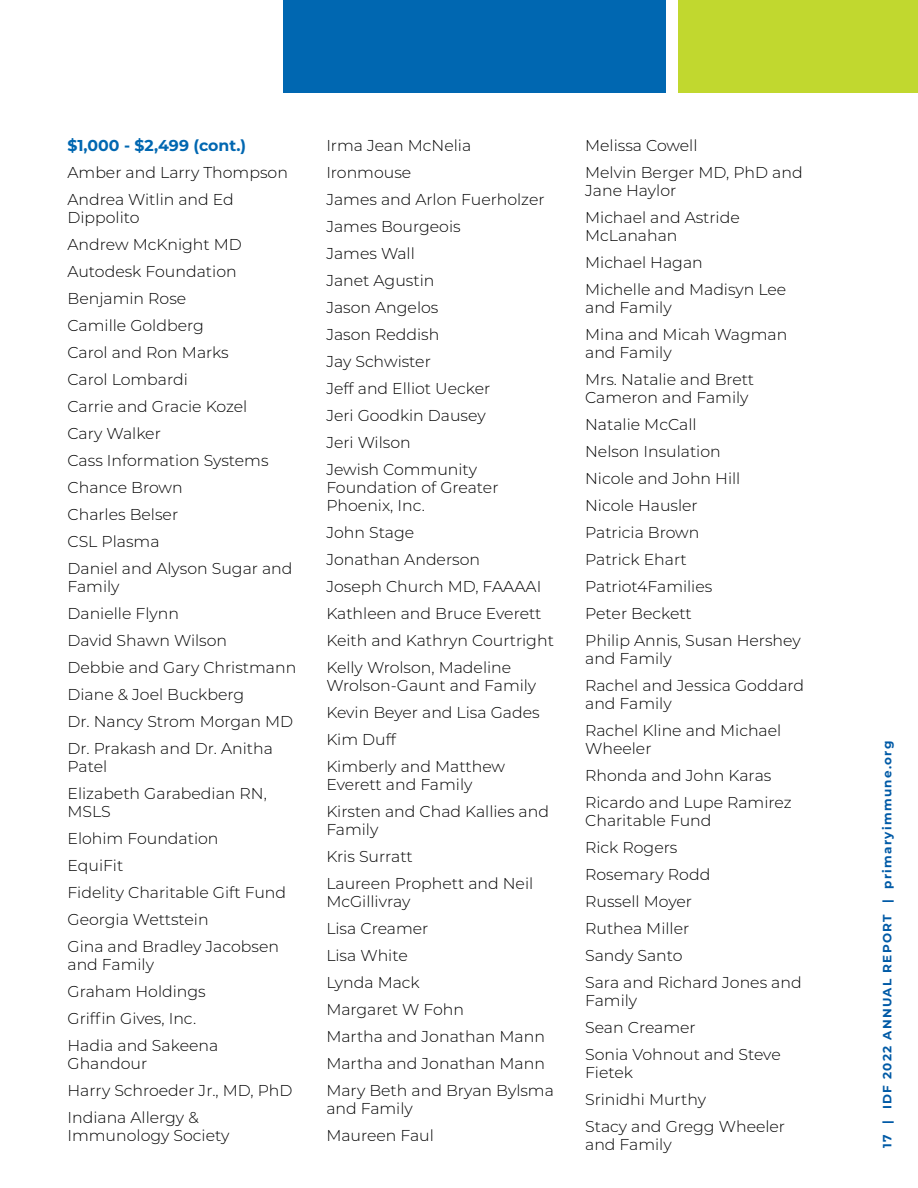
<style>
.page{position:relative;width:918px;height:1188px;background:#fff}
.page>*{position:absolute;margin:0;border:0;box-sizing:border-box;transform-origin:0 0}
.t1{font:300 15.75px/27px "Montserrat";color:#000}
.t2{font:700 15.75px "Montserrat";color:#0067b1}
.t3{font:700 12px "Montserrat";letter-spacing:.11em;color:#005aa6}
</style>
<div class="page">
<div style="left:678px;top:0;width:240px;height:93px;background:#c1d82f"></div>
<div style="left:283px;top:0;width:383px;height:93px;background:#0067b1"></div>
<p class="t2" style="left:68px;top:134px;width:180px">$1,000 - $2,499 (cont.)</p>
<p class="t1" style="left:68px;top:159px;width:222px">Amber and Larry Thompson<br>Andrea Witlin and Ed</p>
<p class="t1" style="left:68px;top:204px;width:227px">Dippolito<br>Andrew McKnight MD<br>Autodesk Foundation<br>Benjamin Rose<br>Camille Goldberg<br>Carol and Ron Marks<br>Carol Lombardi<br>Carrie and Gracie Kozel<br>Cary Walker<br>Cass Information Systems<br>Chance Brown<br>Charles Belser<br>CSL Plasma<br>Daniel and Alyson Sugar and</p>
<p class="t1" style="left:68px;top:573px;width:230px">Family<br>Danielle Flynn<br>David Shawn Wilson<br>Debbie and Gary Christmann<br>Diane &amp; Joel Buckberg<br>Dr. Nancy Strom Morgan MD<br>Dr. Prakash and Dr. Anitha</p>
<p class="t1" style="left:68px;top:753px;width:201px">Patel<br>Elizabeth Garabedian RN,</p>
<p class="t1" style="left:68px;top:798px;width:220px">MSLS<br>Elohim Foundation<br>EquiFit<br>Fidelity Charitable Gift Fund<br>Georgia Wettstein<br>Gina and Bradley Jacobsen</p>
<p class="t1" style="left:68px;top:951px;width:152px">and Family<br>Graham Holdings<br>Griffin Gives, Inc.<br>Hadia and Sakeena</p>
<p class="t1" style="left:68px;top:1050px;width:227px">Ghandour<br>Harry Schroeder Jr., MD, PhD<br>Indiana Allergy &amp;</p>
<p class="t1" style="left:68px;top:1122px;width:164px">Immunology Society</p>
<p class="t1" style="left:326px;top:132px;width:220px">Irma Jean McNelia<br>Ironmouse<br>James and Arlon Fuerholzer<br>James Bourgeois<br>James Wall<br>Janet Agustin<br>Jason Angelos<br>Jason Reddish<br>Jay Schwister<br>Jeff and Elliot Uecker<br>Jeri Goodkin Dausey<br>Jeri Wilson<br>Jewish Community</p>
<p class="t1" style="left:326px;top:478px;width:174px;line-height:18px">Foundation of Greater<br>Phoenix, Inc.</p>
<p class="t1" style="left:326px;top:519px;width:229px">John Stage<br>Jonathan Anderson<br>Joseph Church MD, FAAAAI<br>Kathleen and Bruce Everett<br>Keith and Kathryn Courtright<br>Kelly Wrolson, Madeline</p>
<p class="t1" style="left:326px;top:672px;width:215px">Wrolson-Gaunt and Family<br>Kevin Beyer and Lisa Gades<br>Kim Duff<br>Kimberly and Matthew</p>
<p class="t1" style="left:326px;top:771px;width:224px">Everett and Family<br>Kirsten and Chad Kallies and</p>
<p class="t1" style="left:326px;top:816px;width:208px">Family<br>Kris Surratt<br>Laureen Prophett and Neil</p>
<p class="t1" style="left:326px;top:888px;width:229px">McGillivray<br>Lisa Creamer<br>Lisa White<br>Lynda Mack<br>Margaret W Fohn<br>Martha and Jonathan Mann<br>Martha and Jonathan Mann<br>Mary Beth and Bryan Bylsma</p>
<p class="t1" style="left:326px;top:1095px;width:109px">and Family<br>Maureen Faul</p>
<p class="t1" style="left:585px;top:132px;width:219px">Melissa Cowell<br>Melvin Berger MD, PhD and</p>
<p class="t1" style="left:585px;top:177px;width:156px">Jane Haylor<br>Michael and Astride</p>
<p class="t1" style="left:585px;top:222px;width:203px">McLanahan<br>Michael Hagan<br>Michelle and Madisyn Lee</p>
<p class="t1" style="left:585px;top:294px;width:204px">and Family<br>Mina and Micah Wagman</p>
<p class="t1" style="left:585px;top:339px;width:171px">and Family<br>Mrs. Natalie and Brett</p>
<p class="t1" style="left:585px;top:384px;width:217px">Cameron and Family<br>Natalie McCall<br>Nelson Insulation<br>Nicole and John Hill<br>Nicole Hausler<br>Patricia Brown<br>Patrick Ehart<br>Patriot4Families<br>Peter Beckett<br>Philip Annis, Susan Hershey</p>
<p class="t1" style="left:585px;top:645px;width:220px">and Family<br>Rachel and Jessica Goddard</p>
<p class="t1" style="left:585px;top:690px;width:198px">and Family<br>Rachel Kline and Michael</p>
<p class="t1" style="left:585px;top:735px;width:208px">Wheeler<br>Rhonda and John Karas<br>Ricardo and Lupe Ramirez</p>
<p class="t1" style="left:585px;top:807px;width:218px">Charitable Fund<br>Rick Rogers<br>Rosemary Rodd<br>Russell Moyer<br>Ruthea Miller<br>Sandy Santo<br>Sara and Richard Jones and</p>
<p class="t1" style="left:585px;top:986px;width:197px">Family<br>Sean Creamer<br>Sonia Vohnout and Steve</p>
<p class="t1" style="left:585px;top:1058px;width:202px">Fietek<br>Srinidhi Murthy<br>Stacy and Gregg Wheeler</p>
<p class="t1" style="left:585px;top:1130px;width:88px">and Family</p>
<p class="t3" style="left:879px;top:1148px;width:409px;rotate:-90deg">17 | IDF 2022 ANNUAL REPORT | primaryimmune.org</p>
</div>
